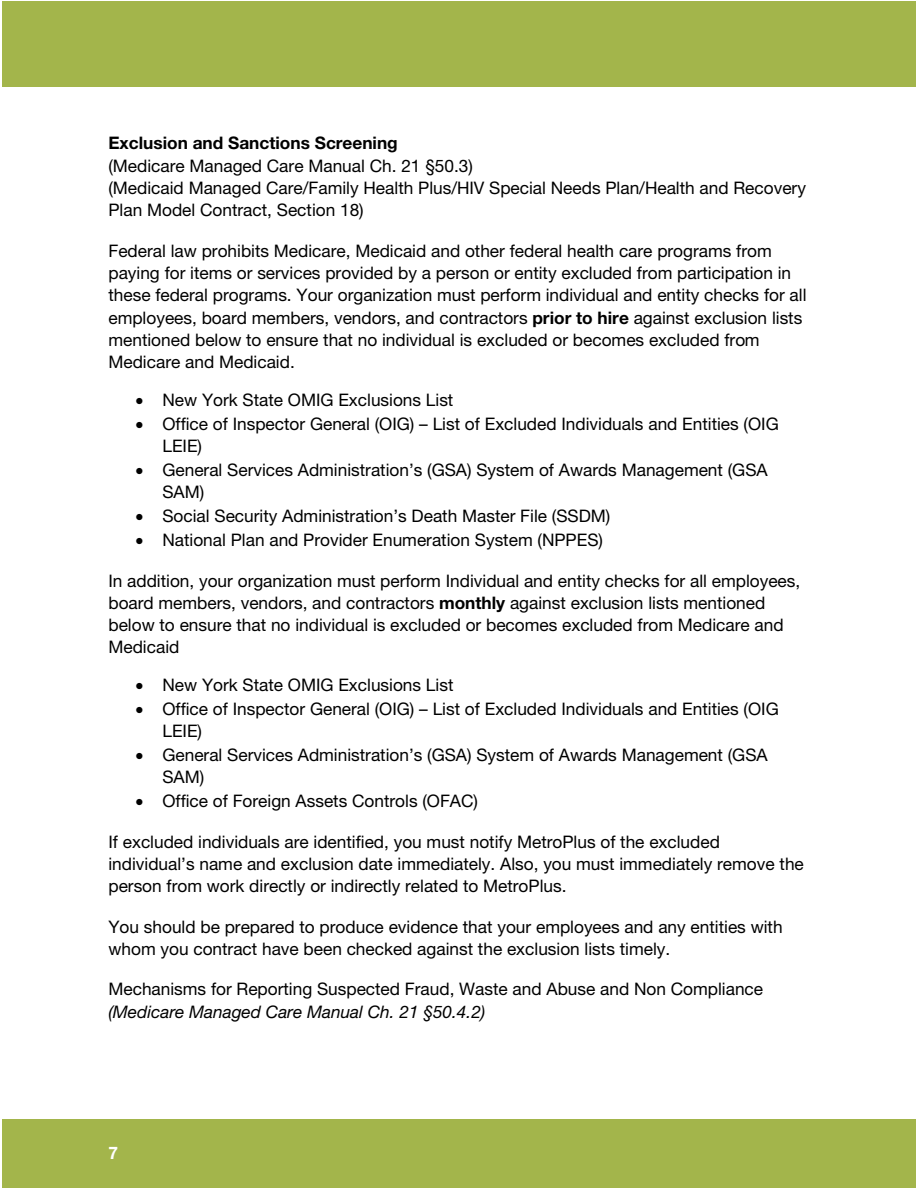
<style>
.page{position:relative;width:918px;height:1188px;background:#fff}
.page>*{position:absolute;margin:0;border:0;box-sizing:border-box;transform-origin:0 0}
.t1{font:17.25px/22.4px "Helvetica Neue LT Pro";color:#000}
.t2{font:italic 17.25px "Helvetica Neue LT Pro";color:#000}
.t3{font:700 17.25px "Helvetica Neue LT Pro";color:#000}
.t4{font:700 17.25px "Helvetica Neue LT Pro";color:#fff}
.s1{font-weight:700}
</style>
<div class="page">
<div style="left:3px;top:2px;width:913px;height:85px;background:#a3b54b"></div>
<div style="left:3px;top:1119px;width:913px;height:69px;background:#a3b54b"></div>
<p class="t3" style="left:108px;top:137px;width:291px">Exclusion and Sanctions Screening</p>
<p class="t1" style="left:108px;top:157px;width:699px">(Medicare Managed Care Manual Ch. 21 §50.3)<br>(Medicaid Managed Care/Family Health Plus/HIV Special Needs Plan/Health and Recovery<br>Plan Model Contract, Section 18)</p>
<p class="t1" style="left:108px;top:242px;width:700px">Federal law prohibits Medicare, Medicaid and other federal health care programs from paying for items or services provided by a person or entity excluded from participation in these federal programs. Your organization must perform individual and entity checks for all employees, board members, vendors, and contractors <span class="s1">prior to hire</span> against exclusion lists mentioned below to ensure that no individual is excluded or becomes excluded from Medicare and Medicaid.</p>
<p class="t1" style="left:135px;top:391px;width:319px">• New York State OMIG Exclusions List</p>
<p class="t1" style="left:162px;top:415px;width:618px;text-indent:-27px">• Office of Inspector General (OIG) – List of Excluded Individuals and Entities (OIG<br>LEIE)</p>
<p class="t1" style="left:162px;top:461px;width:607px;text-indent:-27px">• General Services Administration’s (GSA) System of Awards Management (GSA<br>SAM)</p>
<p class="t1" style="left:135px;top:507px;width:476px">• Social Security Administration’s Death Master File (SSDM)</p>
<p class="t1" style="left:135px;top:531px;width:469px">• National Plan and Provider Enumeration System (NPPES)</p>
<p class="t1" style="left:108px;top:572px;width:693px">In addition, your organization must perform Individual and entity checks for all employees, board members, vendors, and contractors <span class="s1">monthly</span> against exclusion lists mentioned below to ensure that no individual is excluded or becomes excluded from Medicare and Medicaid</p>
<p class="t1" style="left:135px;top:676px;width:320px">• New York State OMIG Exclusions List</p>
<p class="t1" style="left:162px;top:700px;width:618px;text-indent:-27px">• Office of Inspector General (OIG) – List of Excluded Individuals and Entities (OIG<br>LEIE)</p>
<p class="t1" style="left:162px;top:746px;width:607px;text-indent:-27px">• General Services Administration’s (GSA) System of Awards Management (GSA<br>SAM)</p>
<p class="t1" style="left:135px;top:792px;width:344px">• Office of Foreign Assets Controls (OFAC)</p>
<p class="t1" style="left:108px;top:833px;width:697px">If excluded individuals are identified, you must notify MetroPlus of the excluded individual’s name and exclusion date immediately. Also, you must immediately remove the person from work directly or indirectly related to MetroPlus.</p>
<p class="t1" style="left:108px;top:918px;width:676px">You should be prepared to produce evidence that your employees and any entities with whom you contract have been checked against the exclusion lists timely.</p>
<p class="t1" style="left:108px;top:981px;width:656px">Mechanisms for Reporting Suspected Fraud, Waste and Abuse and Non Compliance</p>
<p class="t2" style="left:108px;top:1005px;width:378px">(Medicare Managed Care Manual Ch. 21 §50.4.2)</p>
<p class="t4" style="left:109px;top:1147px;width:11px">7</p>
</div>
